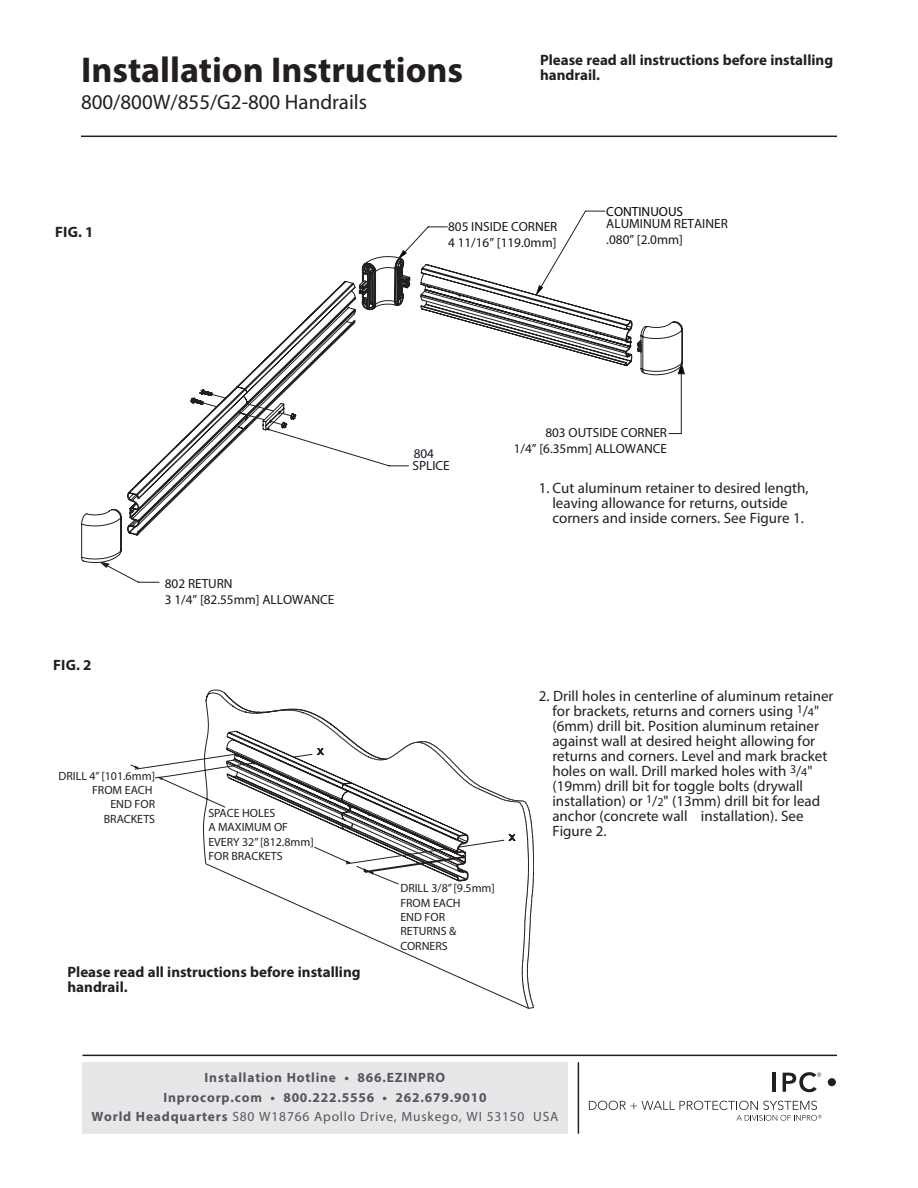
<style>
.page{position:relative;width:918px;height:1188px;background:#fff}
.page>*{position:absolute;margin:0;border:0;box-sizing:border-box;transform-origin:0 0}
.t1{font:700 36px "Myriad Pro";color:#231f20}
.Subhead{font:21px "Myriad Pro";color:#231f20}
.Body_text{font:15px/15px "Myriad Pro";color:#231f20;text-align:center}
.Body_text-2{font:700 15px/15px "Myriad Pro";color:#231f20}
.FIG___s{font:700 15px "Myriad Pro";letter-spacing:.02em;color:#231f20}
.t2{font:700 13.5px/19.5px "Myriad Pro";letter-spacing:.06em;color:#555659;text-align:center}
.t3{font:13.2px/15.9px "Myriad Pro";color:#151721}
.t4{font:12px/14.4px "Myriad Pro";color:#231f20}
.s1{color:#040503}
.s2{font-size:12px}
.s3{font-weight:400}
</style>
<div class="page">
<hr style="left:81px;top:136px;width:756px;height:1px;background:#231f20">
<hr style="left:82px;top:1055px;width:755px;height:1px;background:#231f20">
<svg style="left:589px;top:1101px;width:232px;height:20px"></svg>
<hr style="left:773px;top:1073px;width:3px;height:19px;background:#231f20">
<div style="left:828px;top:1078px;width:8px;height:8px;background:#231f20;border-radius:50%"></div>
<svg style="left:783px;top:1072px;width:38px;height:20px"></svg>
<hr style="left:578px;top:1062px;width:1px;height:72px;background:#231f20">
<div style="left:82px;top:1063px;width:486px;height:71px;background:#e6e7e9"></div>
<svg style="left:250px;top:797px;width:284px;height:211px"></svg>
<svg style="left:130px;top:690px;width:375px;height:194px"></svg>
<svg style="left:82px;top:256px;width:601px;height:307px"></svg>
<svg style="left:238px;top:404px;width:53px;height:27px"></svg>
<svg style="left:202px;top:394px;width:24px;height:13px"></svg>
<p class="t1" style="left:81px;top:46px;width:384px">Installation Instructions</p>
<p class="Subhead" style="left:81px;top:89px;width:288px">800/800W/855/G2-800 Handrails</p>
<p class="Body_text-2" style="left:540px;top:52px;width:295px">Please read all instructions before installing handrail.</p>
<p class="FIG___s" style="left:55px;top:223px;width:40px">FIG. 1</p>
<p class="t3" style="left:448px;top:219px;width:111px">805 INSIDE CORNER<br>4 11/16” [119.0mm]</p>
<p class="t3" style="left:606px;top:205px;width:123px;line-height:12.8px"><span class="s1">CONTINUOUS<br></span>ALUMINUM RETAINER</p>
<p class="t3" style="left:606px;top:232px;width:78px">.080” [2.0mm]</p>
<p class="FIG___s" style="left:53px;top:655px;width:40px">FIG. 2</p>
<p class="t3" style="left:165px;top:575px;width:171px">802 RETURN<br>3 1/4” [82.55mm] ALLOWANCE</p>
<p class="t4" style="left:58px;top:768px;width:98px;text-align:right">DRILL 4” [101.6mm]<br>FROM EACH<br>END FOR<br>BRACKETS</p>
<p class="t4" style="left:208px;top:806px;width:107px">SPACE HOLES<br>A MAXIMUM OF<br>EVERY 32” [812.8mm]<br>FOR BRACKETS</p>
<p class="Body_text-2" style="left:68px;top:964px;width:295px">Please read all instructions before installing handrail.</p>
<p class="t3" style="left:413px;top:447px;width:39px;line-height:12.8px">804<br>SPLICE</p>
<p class="t3" style="left:514px;top:424px;width:155px;text-align:right">803 OUTSIDE CORNER<br>1/4” [6.35mm] ALLOWANCE</p>
<p class="Body_text" style="left:539px;top:480px;width:271px">1. Cut aluminum retainer to desired length, leaving allowance for returns, outside corners and inside corners. See Figure 1.</p>
<p class="t4" style="left:400px;top:881px;width:96px">DRILL 3/8” [9.5mm]<br>FROM EACH<br>END FOR<br>RETURNS &amp;<br>CORNERS</p>
<p class="Body_text" style="left:552px;top:688px;width:283px;text-align:left;text-indent:-14px">2. Drill holes in centerline of aluminum retainer for brackets, returns and corners using <sup>1</sup>/<span class="s2">4</span>" (6mm) drill bit. Position aluminum retainer against wall at desired height allowing for returns and corners. Level and mark bracket holes on wall. Drill marked holes with <sup>3</sup>/<span class="s2">4</span>" (19mm) drill bit for toggle bolts (drywall installation) or <sup>1</sup>/<span class="s2">2</span>" (13mm) drill bit for lead anchor (concrete wall installation). See Figure 2.</p>
<p class="t2" style="left:91px;top:1068px;width:469px">Installation Hotline • 866.EZINPRO<br>Inprocorp.com • 800.222.5556 • 262.679.9010<br>World Headquarters <span class="s3">S80 W18766 Apollo Drive, Muskego, WI 53150 USA</span></p>
</div>
